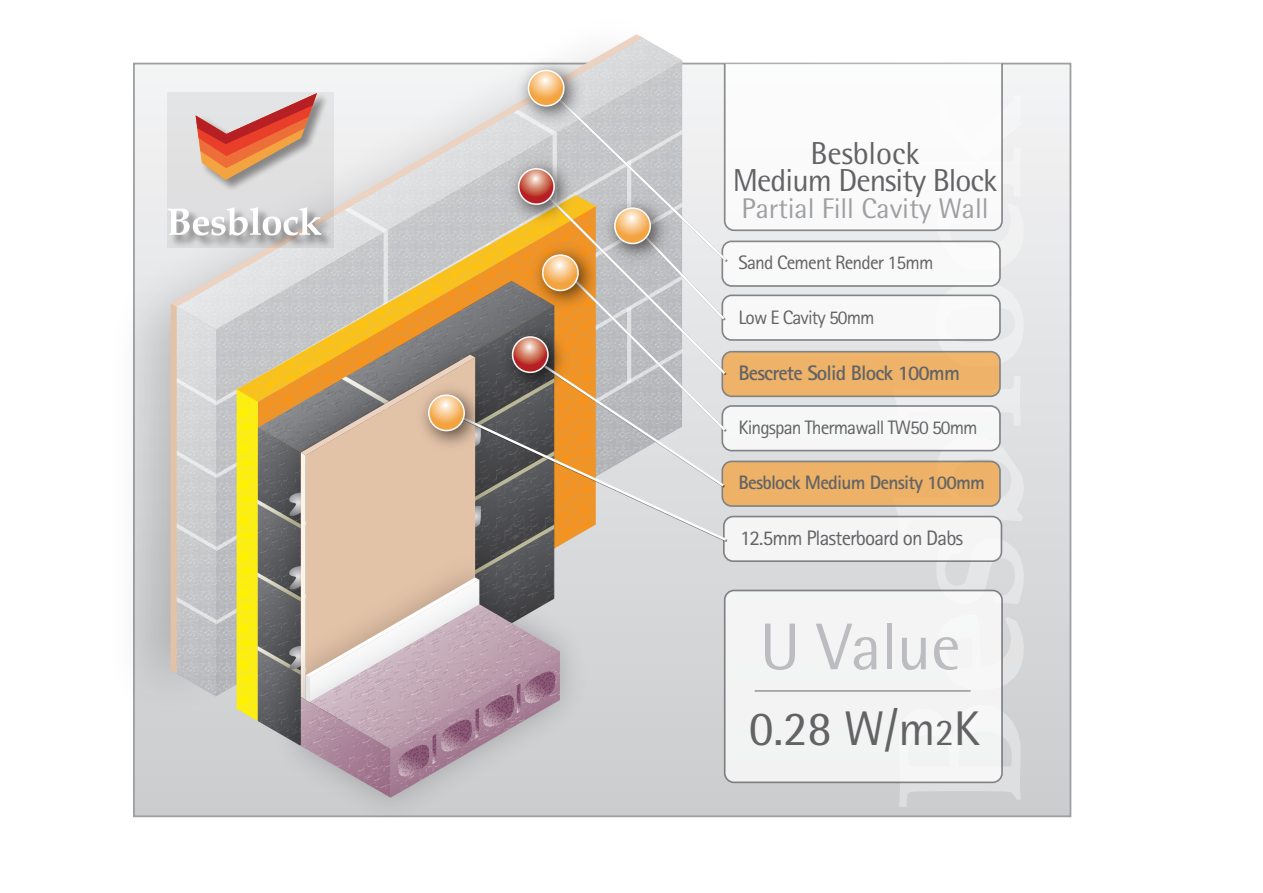
<style>
.page{position:relative;width:1263px;height:893px;background:#fff}
.page>*{position:absolute;margin:0;border:0;box-sizing:border-box;transform-origin:0 0}
.t1{font:66.15px "Rotis Semi Sans";letter-spacing:-.005em;color:#bcbdc0}
.t2{font:48.75px "Rotis Semi Sans";color:#636366}
.t3{font:31.8px/27px "Rotis Semi Sans";letter-spacing:-.03em;color:#636366;text-align:center}
.t4{font:28.5px "Rotis Semi Sans";letter-spacing:-.005em;color:#9d9fa2}
.t5{font:21px "Rotis Sans Serif";letter-spacing:-.04em;color:#636366}
.t6{font:700 21px "Rotis Sans Serif";letter-spacing:-.04em;color:#636366}
.t7{font:19.5px "Rotis Sans Serif";letter-spacing:-.045em;color:#636366}
.t8{font:700 19.5px "Rotis Sans Serif";letter-spacing:-.04em;color:#636366}
.s1{font-size:37.8px}
</style>
<div class="page">
<div style="left:134px;top:64px;width:936px;height:752px;background:linear-gradient(to bottom,#f2f3f4,#cbccce)"></div>
<svg style="left:899px;top:705px;width:122px;height:102px;background:#d4d5d7"></svg>
<svg style="left:1003px;top:615px;width:21px;height:75px;background:#dcdcde"></svg>
<div style="left:936px;top:539px;width:88px;height:65px;background:#dedfe0"></div>
<svg style="left:893px;top:436px;width:131px;height:97px;background:#e0e1e2"></svg>
<svg style="left:892px;top:376px;width:129px;height:50px;background:#e7e8e9"></svg>
<svg style="left:936px;top:282px;width:88px;height:85px;background:#e8e9eb"></svg>
<div style="left:937px;top:203px;width:87px;height:68px;background:#ececee"></div>
<div style="left:1003px;top:95px;width:18px;height:102px;background:#f3f3f4"></div>
<img style="left:133px;top:61px;width:553px;height:687px">
<svg style="left:171px;top:34px;width:472px;height:59px"></svg>
<img style="left:262px;top:798px;width:339px;height:20px">
<div style="left:722px;top:406px;width:278px;height:45px;background:#f6f7f7;border-radius:9px"></div>
<div style="left:721px;top:405px;width:280px;height:46px;border:2px solid #636366;border-radius:9px"></div>
<div style="left:722px;top:352px;width:278px;height:44px;background:#eeb369;border-radius:9px"></div>
<div style="left:721px;top:351px;width:280px;height:46px;border:2px solid #636366;border-radius:9px"></div>
<div style="left:722px;top:295px;width:278px;height:45px;background:#f8f8f9;border-radius:9px"></div>
<div style="left:721px;top:295px;width:280px;height:46px;border:2px solid #636366;border-radius:9px"></div>
<div style="left:722px;top:241px;width:278px;height:45px;background:#fff;border-radius:9px"></div>
<div style="left:721px;top:241px;width:280px;height:46px;border:2px solid #636366;border-radius:9px"></div>
<div style="left:725px;top:590px;width:277px;height:192px;background:#f3f4f4;border-radius:9px"></div>
<div style="left:724px;top:590px;width:279px;height:193px;border:2px solid #636366;border-radius:9px"></div>
<svg style="left:724px;top:64px;width:279px;height:167px"></svg>
<hr style="left:755px;top:690px;width:215px;height:2px;background:#9d9fa2">
<div style="left:722px;top:461px;width:278px;height:45px;background:#edb267;border-radius:9px"></div>
<div style="left:721px;top:461px;width:280px;height:46px;border:2px solid #636366;border-radius:9px"></div>
<div style="left:724px;top:517px;width:277px;height:44px;background:#f5f5f6;border-radius:9px"></div>
<div style="left:723px;top:516px;width:279px;height:46px;border:2px solid #636366;border-radius:9px"></div>
<svg style="left:168px;top:93px;width:560px;height:705px;background:#c8baac"></svg>
<img style="left:509px;top:51px;width:83px;height:84px">
<svg style="left:528px;top:70px;width:36px;height:36px"></svg>
<div style="left:528px;top:70px;width:37px;height:37px;border:2px solid #fff;border-radius:50%"></div>
<h3 class="t3" style="left:733px;top:139px;width:266px">Besblock<br>Medium Density Block</h3>
<h3 class="t4" style="left:741px;top:192px;width:249px">Partial Fill Cavity Wall</h3>
<p class="t7" style="left:738px;top:251px;width:197px">Sand Cement Render 15mm</p>
<p class="t7" style="left:738px;top:305px;width:138px">Low E Cavity 50mm</p>
<p class="t6" style="left:738px;top:359px;width:223px">Bescrete Solid Block 100mm</p>
<p class="t7" style="left:738px;top:416px;width:241px">Kingspan Thermawall TW50 50mm</p>
<p class="t8" style="left:738px;top:470px;width:248px">Besblock Medium Density 100mm</p>
<p class="t5" style="left:740px;top:525px;width:225px">12.5mm Plasterboard on Dabs</p>
<h1 class="t1" style="left:760px;top:608px;width:202px">U Value</h1>
<h2 class="t2" style="left:749px;top:699px;width:232px">0.28 W/m<span class="s1">2</span>K</h2>
</div>
